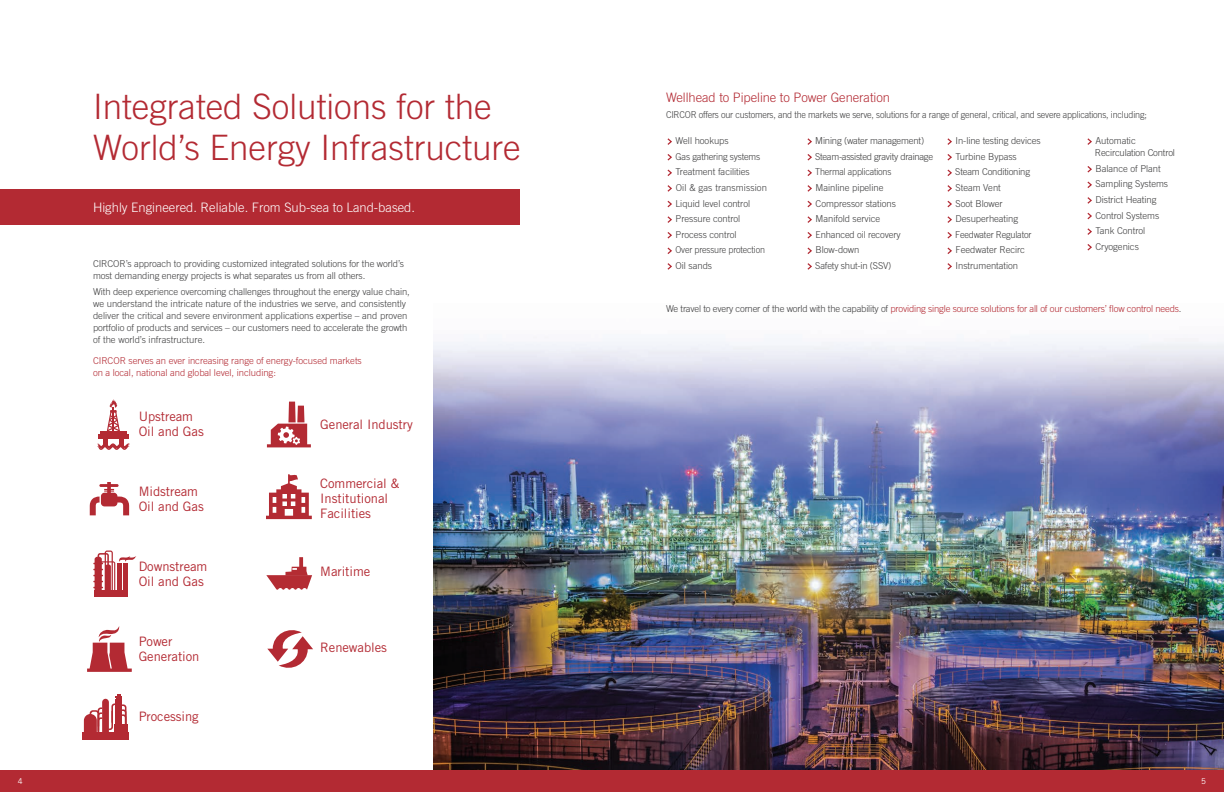
<style>
.page{position:relative;width:1224px;height:792px;background:#fff}
.page>*{position:absolute;margin:0;border:0;box-sizing:border-box;transform-origin:0 0}
.t1{font:300 35px/41px "Trade Gothic LT Std";color:#b32a33}
.t2{font:13px/15px "Trade Gothic LT Std";letter-spacing:-.005em;color:#b32a33}
.Red_Sub_Header{font:300 13px "Trade Gothic LT Std";color:#fff}
.t3{font:300 13px "Trade Gothic LT Std";letter-spacing:-.005em;color:#b32a33}
.t4{font:300 9.5px/12px "Trade Gothic LT Std";letter-spacing:-.01em;color:#3e3e3f}
.t5{font:300 9.5px/12px "Trade Gothic LT Std";letter-spacing:-.02em;color:#b32a33}
.t6{font:300 9.5px "Trade Gothic LT Std";letter-spacing:-.01em;color:#3e3e3f;scale:.95 1}
.t7{font:300 9.5px "Trade Gothic LT Std";letter-spacing:-.03em;color:#3e3e3f}
.t8{font:300 9.5px "Trade Gothic LT Std";letter-spacing:-.01em;color:#3e3e3f;scale:.94 1}
.t9{font:300 9.5px "Trade Gothic LT Std";letter-spacing:.01em;color:#3e3e3f}
.t10{font:300 9.5px "Trade Gothic LT Std";letter-spacing:-.01em;color:#3e3e3f;scale:.96 1}
.t11{font:8px "Trade Gothic LT Std";color:#fff}
.s1{color:#3e3e3f}
</style>
<div class="page">
<img style="left:434px;top:338px;width:790px;height:432px">
<div style="left:0;top:770px;width:1224px;height:22px;background:#b32a33"></div>
<div style="left:0;top:189px;width:520px;height:36px;background:#b32a33"></div>
<svg style="left:667px;top:138px;width:5px;height:7px"></svg>
<svg style="left:667px;top:154px;width:5px;height:7px"></svg>
<svg style="left:667px;top:169px;width:5px;height:7px"></svg>
<svg style="left:667px;top:185px;width:5px;height:7px"></svg>
<svg style="left:667px;top:200px;width:5px;height:8px"></svg>
<svg style="left:667px;top:216px;width:5px;height:7px"></svg>
<svg style="left:667px;top:232px;width:5px;height:7px"></svg>
<svg style="left:667px;top:247px;width:5px;height:7px"></svg>
<svg style="left:667px;top:263px;width:5px;height:7px"></svg>
<svg style="left:807px;top:138px;width:5px;height:7px"></svg>
<svg style="left:807px;top:154px;width:5px;height:7px"></svg>
<svg style="left:807px;top:169px;width:5px;height:7px"></svg>
<svg style="left:807px;top:185px;width:5px;height:7px"></svg>
<svg style="left:807px;top:200px;width:5px;height:8px"></svg>
<svg style="left:807px;top:216px;width:5px;height:7px"></svg>
<svg style="left:807px;top:232px;width:5px;height:7px"></svg>
<svg style="left:807px;top:247px;width:5px;height:7px"></svg>
<svg style="left:807px;top:263px;width:5px;height:7px"></svg>
<svg style="left:947px;top:138px;width:5px;height:7px"></svg>
<svg style="left:947px;top:154px;width:5px;height:7px"></svg>
<svg style="left:947px;top:169px;width:5px;height:7px"></svg>
<svg style="left:947px;top:185px;width:5px;height:7px"></svg>
<svg style="left:947px;top:200px;width:5px;height:8px"></svg>
<svg style="left:947px;top:216px;width:5px;height:7px"></svg>
<svg style="left:947px;top:232px;width:5px;height:7px"></svg>
<svg style="left:947px;top:247px;width:5px;height:7px"></svg>
<svg style="left:947px;top:263px;width:5px;height:7px"></svg>
<svg style="left:1087px;top:138px;width:5px;height:7px"></svg>
<svg style="left:1087px;top:166px;width:5px;height:7px"></svg>
<svg style="left:1087px;top:181px;width:5px;height:7px"></svg>
<svg style="left:1087px;top:197px;width:5px;height:7px"></svg>
<svg style="left:1087px;top:212px;width:5px;height:8px"></svg>
<svg style="left:1087px;top:228px;width:5px;height:7px"></svg>
<svg style="left:1087px;top:244px;width:5px;height:7px"></svg>
<svg style="left:266px;top:557px;width:46px;height:33px"></svg>
<svg style="left:87px;top:626px;width:45px;height:46px"></svg>
<div style="left:82px;top:732px;width:47px;height:8px;background:#b32a33"></div>
<svg style="left:108px;top:695px;width:18px;height:36px"></svg>
<div style="left:114px;top:724px;width:13px;height:10px;background:#b32a33"></div>
<div style="left:102px;top:699px;width:7px;height:37px;background:#b32a33;border-radius:4px"></div>
<svg style="left:84px;top:707px;width:18px;height:25px"></svg>
<svg style="left:266px;top:474px;width:46px;height:45px"></svg>
<svg style="left:267px;top:402px;width:44px;height:45px"></svg>
<svg style="left:107px;top:399px;width:13px;height:32px"></svg>
<hr style="left:98px;top:434px;width:30px;height:4px;background:#b32a33">
<hr style="left:100px;top:431px;width:26px;height:4px;background:#b32a33">
<hr style="left:103px;top:434px;width:4px;height:13px;background:#b32a33">
<hr style="left:120px;top:434px;width:4px;height:13px;background:#b32a33">
<svg style="left:97px;top:443px;width:33px;height:7px"></svg>
<svg style="left:90px;top:482px;width:39px;height:33px"></svg>
<svg style="left:93px;top:551px;width:43px;height:45px"></svg>
<div style="left:117px;top:563px;width:5px;height:33px;background:#b32a33"></div>
<hr style="left:123px;top:563px;width:4px;height:33px;background:#b32a33">
<div style="left:95px;top:590px;width:32px;height:6px;background:#b32a33"></div>
<svg style="left:267px;top:630px;width:46px;height:38px"></svg>
<p class="t1" style="left:93px;top:85px;width:429px">Integrated Solutions for the<br>World’s Energy Infrastructure</p>
<p class="Red_Sub_Header" style="left:93px;top:199px;width:324px">Highly Engineered. Reliable. From Sub-sea to Land-based.</p>
<p class="t4" style="left:93px;top:257px;width:313px">CIRCOR’s approach to providing customized integrated solutions for the world’s most demanding energy projects is what separates us from all others.</p>
<p class="t4" style="left:93px;top:286px;width:318px">With deep experience overcoming challenges throughout the energy value chain, we understand the intricate nature of the industries we serve, and consistently deliver the critical and severe environment applications expertise – and proven portfolio of products and services – our customers need to accelerate the growth of the world’s infrastructure.</p>
<p class="t5" style="left:93px;top:355px;width:270px">CIRCOR serves an ever increasing range of energy-focused markets on a local, national and global level, including:</p>
<p class="t2" style="left:139px;top:409px;width:67px">Upstream<br>Oil and Gas</p>
<p class="t2" style="left:139px;top:484px;width:67px">Midstream<br>Oil and Gas</p>
<p class="t2" style="left:139px;top:559px;width:70px">Downstream<br>Oil and Gas</p>
<p class="t2" style="left:139px;top:634px;width:62px">Power<br>Generation</p>
<p class="t2" style="left:139px;top:709px;width:62px">Processing</p>
<p class="t2" style="left:320px;top:417px;width:94px">General Industry</p>
<p class="t2" style="left:320px;top:475px;width:81px">Commercial &amp;<br>Institutional<br>Facilities</p>
<p class="t2" style="left:320px;top:564px;width:52px">Maritime</p>
<p class="t2" style="left:320px;top:640px;width:68px">Renewables</p>
<p class="t3" style="left:666px;top:89px;width:226px">Wellhead to Pipeline to Power Generation</p>
<p class="t6" style="left:666px;top:109px;width:508px">CIRCOR offers our customers, and the markets we serve, solutions for a range of general, critical, and severe applications, including;</p>
<p class="t4" style="left:676px;top:135px;width:55px">Well hookups</p>
<p class="t4" style="left:676px;top:150px;width:86px">Gas gathering systems</p>
<p class="t4" style="left:676px;top:166px;width:76px">Treatment facilities</p>
<p class="t9" style="left:676px;top:182px;width:93px">Oil &amp; gas transmission</p>
<p class="t4" style="left:676px;top:197px;width:76px">Liquid level control</p>
<p class="t4" style="left:676px;top:213px;width:66px">Pressure control</p>
<p class="t4" style="left:676px;top:228px;width:63px">Process control</p>
<p class="t8" style="left:675px;top:244px;width:97px">Over pressure protection</p>
<p class="t4" style="left:676px;top:260px;width:38px">Oil sands</p>
<p class="t4" style="left:815px;top:135px;width:110px">Mining (water management)</p>
<p class="t7" style="left:815px;top:151px;width:120px">Steam-assisted gravity drainage</p>
<p class="t6" style="left:815px;top:166px;width:82px">Thermal applications</p>
<p class="t4" style="left:816px;top:182px;width:69px">Mainline pipeline</p>
<p class="t4" style="left:816px;top:197px;width:82px">Compressor stations</p>
<p class="t4" style="left:816px;top:213px;width:66px">Manifold service</p>
<p class="t4" style="left:816px;top:228px;width:86px">Enhanced oil recovery</p>
<p class="t4" style="left:816px;top:244px;width:45px">Blow-down</p>
<p class="t4" style="left:815px;top:260px;width:78px">Safety shut-in (SSV)</p>
<p class="t4" style="left:956px;top:135px;width:86px">In-line testing devices</p>
<p class="t4" style="left:956px;top:150px;width:63px">Turbine Bypass</p>
<p class="t4" style="left:955px;top:166px;width:76px">Steam Conditioning</p>
<p class="t4" style="left:956px;top:182px;width:47px">Steam Vent</p>
<p class="t4" style="left:956px;top:197px;width:49px">Soot Blower</p>
<p class="t4" style="left:956px;top:213px;width:64px">Desuperheating</p>
<p class="t10" style="left:955px;top:229px;width:81px">Feedwater Regulator</p>
<p class="t4" style="left:956px;top:244px;width:71px">Feedwater Recirc</p>
<p class="t4" style="left:956px;top:260px;width:64px">Instrumentation</p>
<p class="t4" style="left:1095px;top:135px;width:82px">Automatic<br>Recirculation Control</p>
<p class="t4" style="left:1096px;top:162px;width:67px">Balance of Plant</p>
<p class="t4" style="left:1096px;top:178px;width:74px">Sampling Systems</p>
<p class="t4" style="left:1096px;top:194px;width:63px">District Heating</p>
<p class="t4" style="left:1096px;top:209px;width:65px">Control Systems</p>
<p class="t4" style="left:1096px;top:225px;width:51px">Tank Control</p>
<p class="t4" style="left:1096px;top:240px;width:45px">Cryogenics</p>
<p class="t5" style="left:666px;top:303px;width:517px"><span class="s1">We travel to every corner of the world with the capability of</span> providing single source solutions for all of our customers’ flow control needs<span class="s1">.</span></p>
<p class="t11" style="left:18px;top:776px;width:6px">4</p>
<p class="t11" style="left:1201px;top:776px;width:6px">5</p>
</div>
